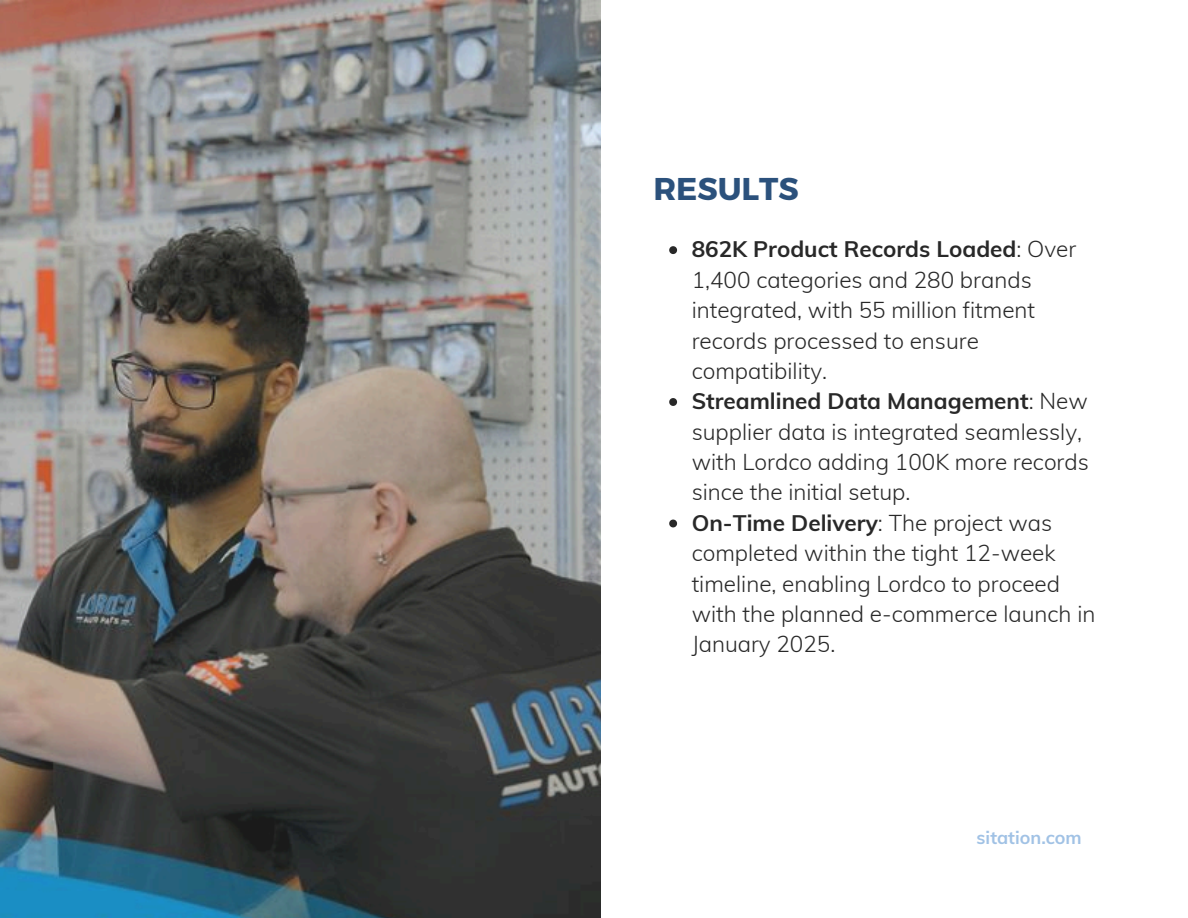
<style>
.page{position:relative;width:1188px;height:918px;background:#fff}
.page>*{position:absolute;margin:0;border:0;box-sizing:border-box;transform-origin:0 0}
.t1{font:700 31.5px "Montserrat";color:#2b517c}
.t2{font:300 22.5px/30.3px "Muli";color:#282828}
.t3{font:700 18px "Muli";color:#a1c2e5}
.s1{font-weight:700}
</style>
<div class="page">
<img style="left:0;top:0;width:601px;height:918px">
<svg style="left:669px;top:246px;width:8px;height:8px"></svg>
<svg style="left:669px;top:398px;width:8px;height:8px"></svg>
<svg style="left:669px;top:520px;width:8px;height:7px"></svg>
<h1 class="t1" style="left:653px;top:168px;width:147px">RESULTS</h1>
<p class="t2" style="left:692px;top:234px;width:386px"><span class="s1">862K Product Records Loaded</span>: Over<br>1,400 categories and 280 brands integrated, with 55 million fitment records processed to ensure compatibility.</p>
<p class="t2" style="left:692px;top:386px;width:399px"><span class="s1">Streamlined Data Management</span>: New supplier data is integrated seamlessly, with Lordco adding 100K more records since the initial setup.</p>
<p class="t2" style="left:692px;top:507px;width:405px"><span class="s1">On-Time Delivery</span>: The project was completed within the tight 12-week timeline, enabling Lordco to proceed with the planned e-commerce launch in<br>January 2025.</p>
<p class="t3" style="left:977px;top:825px;width:107px">sitation.com</p>
</div>
